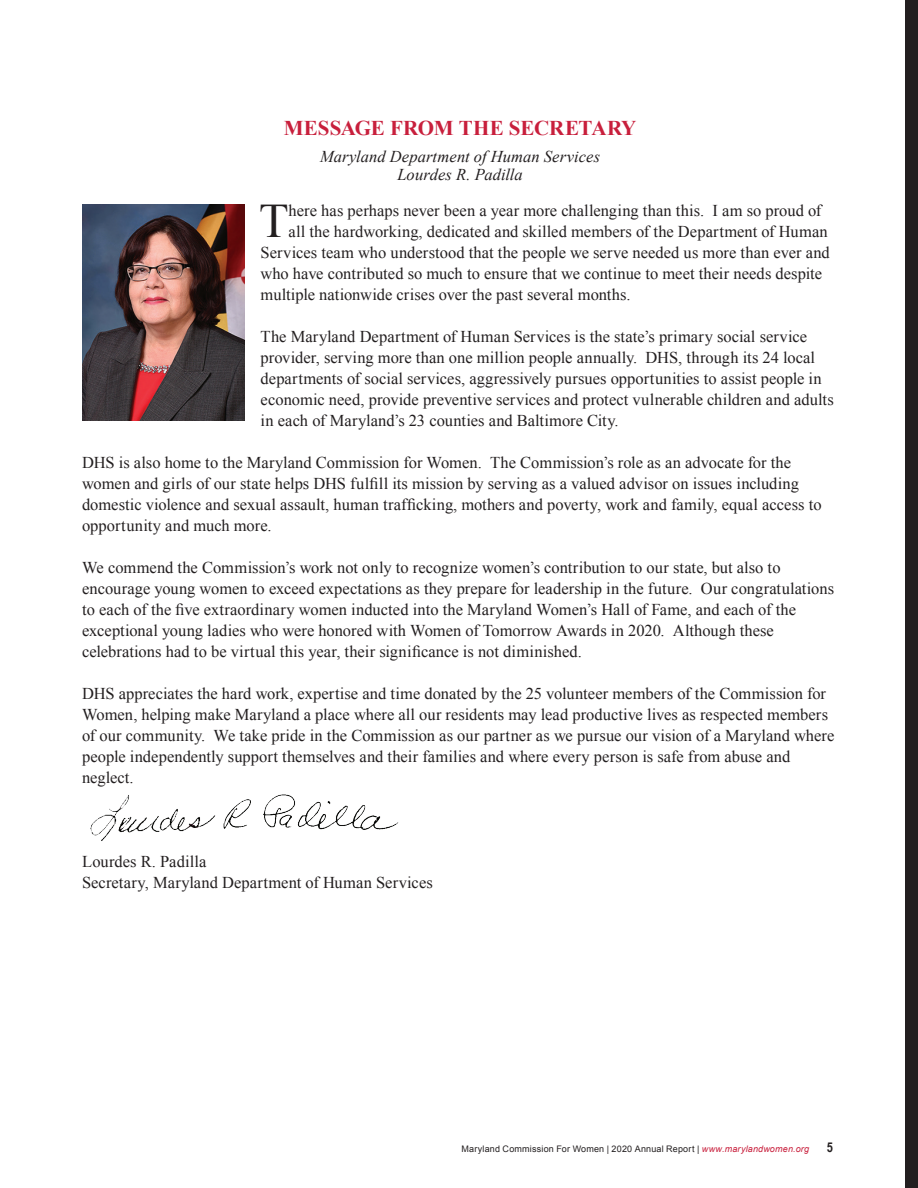
<style>
.page{position:relative;width:918px;height:1188px;background:#fff}
.page>*{position:absolute;margin:0;border:0;box-sizing:border-box;transform-origin:0 0}
.t1{font:48.15px "Times New Roman";color:#231f20}
.t2{font:700 21px "Times New Roman";letter-spacing:-.01em;color:#c81f3c}
.t3{font:16.5px/21px "Times New Roman";color:#231f20}
.t4{font:italic 16.5px/18px "Times New Roman";letter-spacing:.005em;color:#231f20;text-align:center}
.t5{font:700 13.5px "Arial Narrow";color:#231f20}
.t6{font:9px "Arial";letter-spacing:.02em;color:#231f20}
.s1{font-style:italic;color:#c81f3c}
</style>
<div class="page">
<div style="left:905px;top:0;width:13px;height:1188px;background:#231f20"></div>
<img style="left:90px;top:794px;width:309px;height:47px">
<img style="left:82px;top:205px;width:162px;height:216px">
<p class="t2" style="left:284px;top:113px;width:354px">MESSAGE FROM THE SECRETARY</p>
<p class="t4" style="left:320px;top:147px;width:282px">Maryland Department of Human Services<br>Lourdes R. Padilla</p>
<h1 class="t1" style="left:259px;top:189px;width:31px">T</h1>
<p class="t3" style="left:289px;top:200px;width:534px">here has perhaps never been a year more challenging than this. I am so proud of</p>
<p class="t3" style="left:289px;top:221px;width:541px">all the hardworking, dedicated and skilled members of the Department of Human</p>
<p class="t3" style="left:261px;top:242px;width:571px">Services team who understood that the people we serve needed us more than ever and</p>
<p class="t3" style="left:261px;top:263px;width:563px">who have contributed so much to ensure that we continue to meet their needs despite</p>
<p class="t3" style="left:261px;top:284px;width:372px">multiple nationwide crises over the past several months.</p>
<p class="t3" style="left:261px;top:326px;width:575px">The Maryland Department of Human Services is the state’s primary social service provider, serving more than one million people annually. DHS, through its 24 local departments of social services, aggressively pursues opportunities to assist people in economic need, provide preventive services and protect vulnerable children and adults in each of Maryland’s 23 counties and Baltimore City.</p>
<p class="t3" style="left:82px;top:452px;width:741px">DHS is also home to the Maryland Commission for Women. The Commission’s role as an advocate for the women and girls of our state helps DHS fulfill its mission by serving as a valued advisor on issues including domestic violence and sexual assault, human trafficking, mothers and poverty, work and family, equal access to opportunity and much more.</p>
<p class="t3" style="left:82px;top:557px;width:754px">We commend the Commission’s work not only to recognize women’s contribution to our state, but also to encourage young women to exceed expectations as they prepare for leadership in the future. Our congratulations to each of the five extraordinary women inducted into the Maryland Women’s Hall of Fame, and each of the exceptional young ladies who were honored with Women of Tomorrow Awards in 2020. Although these celebrations had to be virtual this year, their significance is not diminished.</p>
<p class="t3" style="left:82px;top:683px;width:754px">DHS appreciates the hard work, expertise and time donated by the 25 volunteer members of the Commission for Women, helping make Maryland a place where all our residents may lead productive lives as respected members of our community. We take pride in the Commission as our partner as we pursue our vision of a Maryland where people independently support themselves and their families and where every person is safe from abuse and neglect.</p>
<p class="t3" style="left:82px;top:851px;width:352px">Lourdes R. Padilla<br>Secretary, Maryland Department of Human Services</p>
<p class="t6" style="left:461px;top:1143px;width:349px">Maryland Commission For Women | 2020 Annual Report | <span class="s1">www.marylandwomen.org</span></p>
<p class="t5" style="left:827px;top:1137px;width:8px">5</p>
</div>
